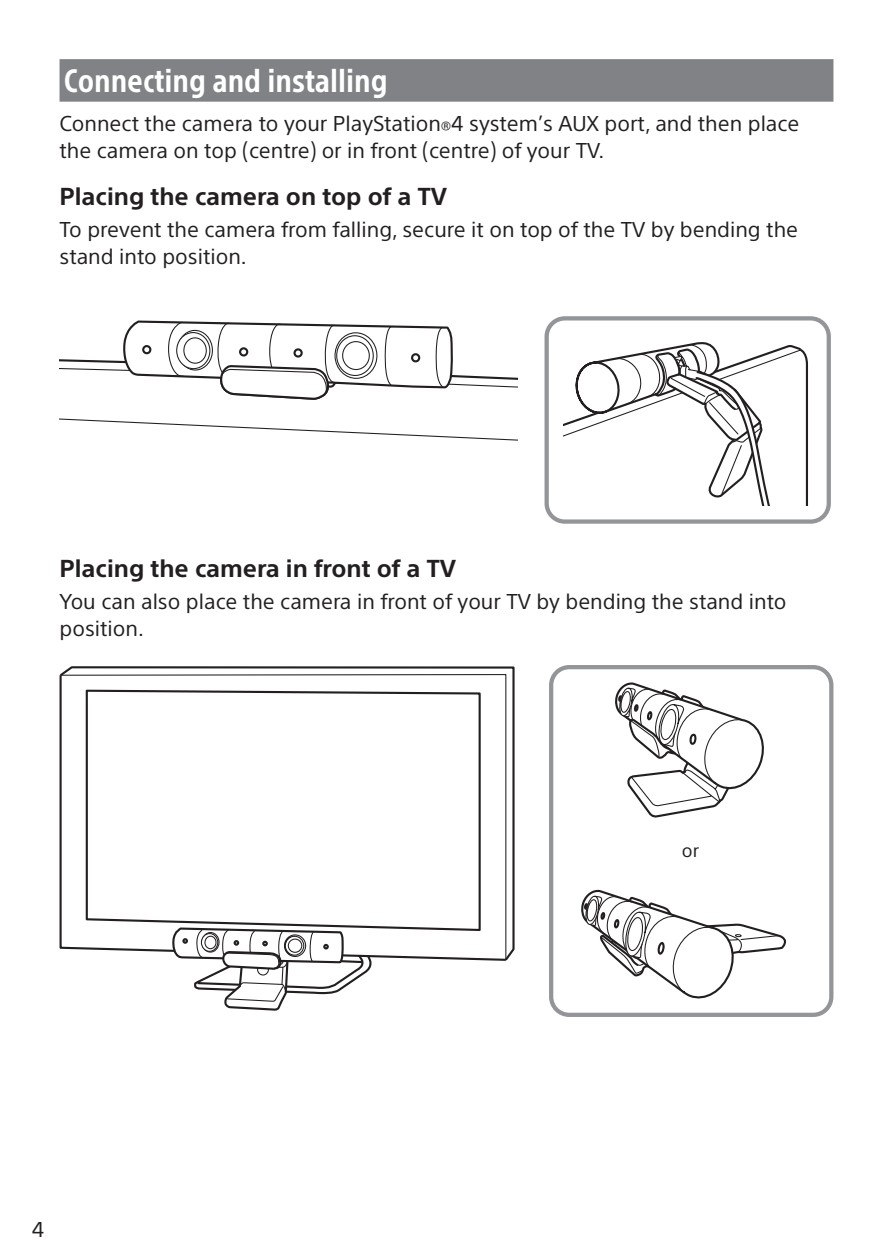
<style>
.page{position:relative;width:893px;height:1259px;background:#fff}
.page>*{position:absolute;margin:0;border:0;box-sizing:border-box;transform-origin:0 0}
.t1{font:700 condensed 31.5px "SST";color:#fff}
.t2{font:700 24px "SST";color:#231f20}
.t3{font:21px/27px "SST";color:#231f20}
.t4{font:18px "SST";color:#231f20}
</style>
<div class="page">
<div style="left:60px;top:59px;width:773px;height:43px;background:#808285"></div>
<svg style="left:127px;top:321px;width:324px;height:10px"></svg>
<svg style="left:60px;top:331px;width:458px;height:110px"></svg>
<div style="left:544px;top:316px;width:287px;height:208px;border:4px solid #939598;border-radius:18px"></div>
<svg style="left:563px;top:342px;width:245px;height:163px"></svg>
<svg style="left:62px;top:666px;width:453px;height:293px"></svg>
<svg style="left:60px;top:673px;width:447px;height:288px"></svg>
<svg style="left:85px;top:688px;width:397px;height:244px"></svg>
<svg style="left:170px;top:928px;width:204px;height:83px"></svg>
<div style="left:549px;top:665px;width:284px;height:352px;border:4px solid #939598;border-radius:18px"></div>
<svg style="left:615px;top:682px;width:149px;height:136px"></svg>
<svg style="left:581px;top:889px;width:204px;height:110px"></svg>
<h1 class="t1" style="left:64px;top:62px;width:325px">Connecting and installing</h1>
<p class="t3" style="left:60px;top:110px;width:741px">Connect the camera to your PlayStation®4 system’s AUX port, and then place the camera on top (centre) or in front (centre) of your TV.</p>
<p class="t2" style="left:60px;top:182px;width:389px">Placing the camera on top of a TV</p>
<p class="t3" style="left:60px;top:215px;width:740px">To prevent the camera from falling, secure it on top of the TV by bending the stand into position.</p>
<p class="t2" style="left:60px;top:554px;width:398px">Placing the camera in front of a TV</p>
<p class="t3" style="left:60px;top:587px;width:728px">You can also place the camera in front of your TV by bending the stand into position.</p>
<p class="t4" style="left:682px;top:840px;width:19px">or</p>
<p class="t3" style="left:32px;top:1216px;width:14px">4</p>
</div>
